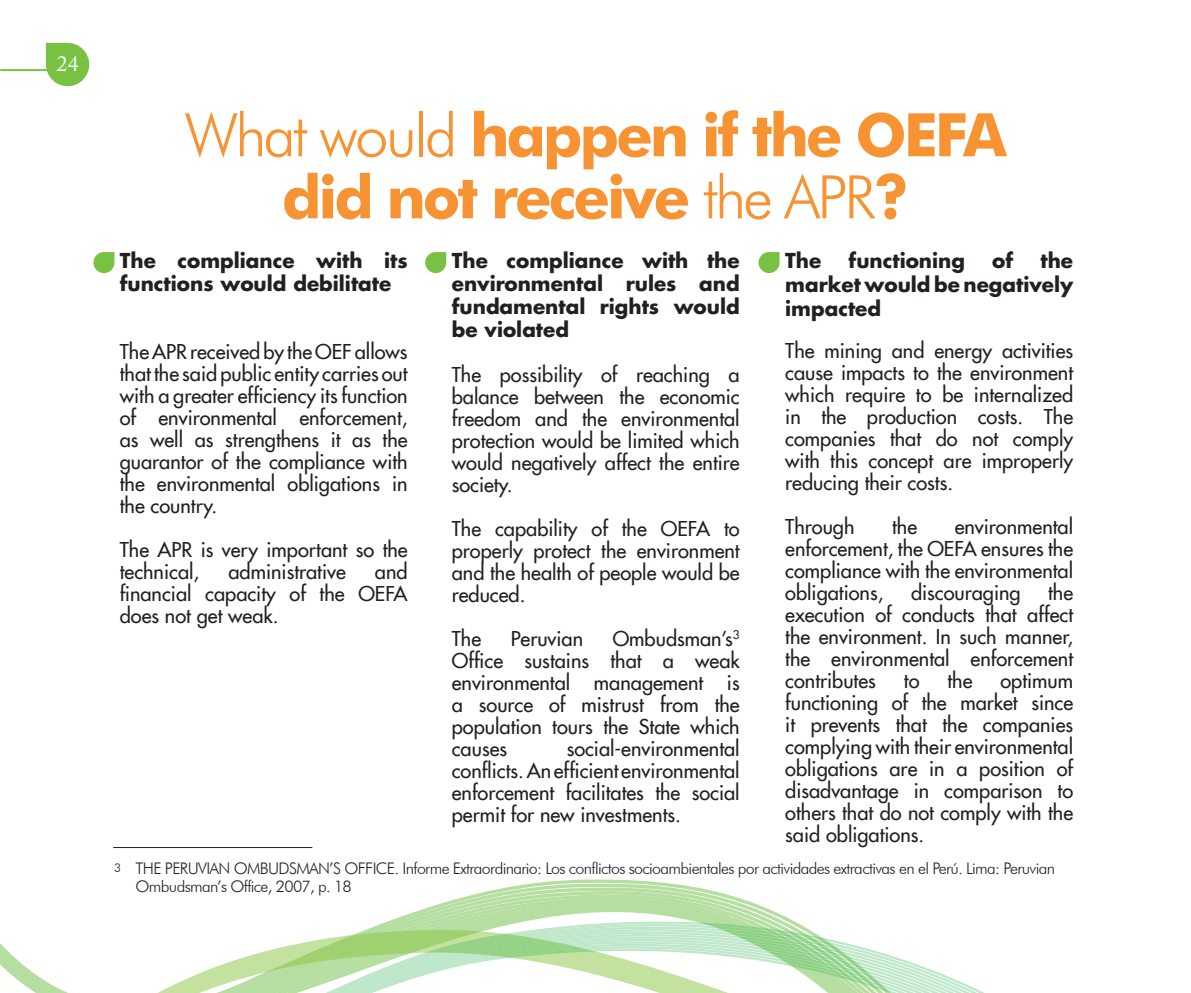
<style>
.page{position:relative;width:1191px;height:993px;background:#fff}
.page>*{position:absolute;margin:0;border:0;box-sizing:border-box;transform-origin:0 0}
.t1{font:700 60px/62px "Futura BT";letter-spacing:-.05em;color:#f79332;text-align:center}
.t2{font:22px "Adobe Caslon Pro";color:#fff}
.t3{font:500 20px/22px "Futura Std";color:#231f20;text-align:justify}
.t4{font:700 20px/23px "Futura Std";color:#231f20;text-align:justify}
.t5{font:300 16px/18px "Futura BT";letter-spacing:-.04em;color:#231f20}
.t6{font:300 12px "Futura BT";color:#231f20}
.s1{font-weight:300}
</style>
<div class="page">
<svg style="left:510px;top:883px;width:183px;height:4px"></svg>
<svg style="left:494px;top:887px;width:214px;height:3px"></svg>
<svg style="left:477px;top:890px;width:248px;height:4px"></svg>
<svg style="left:465px;top:894px;width:270px;height:3px"></svg>
<svg style="left:457px;top:897px;width:284px;height:2px"></svg>
<svg style="left:447px;top:899px;width:303px;height:3px"></svg>
<svg style="left:440px;top:902px;width:316px;height:2px"></svg>
<svg style="left:433px;top:904px;width:328px;height:2px"></svg>
<svg style="left:389px;top:908px;width:404px;height:13px"></svg>
<svg style="left:0;top:921px;width:982px;height:71px"></svg>
<svg style="left:46px;top:43px;width:43px;height:43px;background:#8eca60"></svg>
<hr style="left:0;top:69px;width:82px;height:2px;background:#79c142">
<div style="left:93px;top:252px;width:21px;height:21px;background:#79c142;border-radius:10px"></div>
<div style="left:425px;top:252px;width:21px;height:21px;background:#79c142;border-radius:10px"></div>
<hr style="left:113px;top:846px;width:199px;height:1px;background:#231f20">
<div style="left:758px;top:252px;width:21px;height:21px;background:#79c142;border-radius:10px"></div>
<p class="t2" style="left:57px;top:51px;width:23px">24</p>
<h1 class="t1" style="left:184px;top:103px;width:824px"><span class="s1">What would</span> happen if the OEFA did not receive <span class="s1">the APR</span>?</h1>
<p class="t4" style="left:120px;top:248px;width:289px">The compliance with its functions would debilitate</p>
<p class="t4" style="left:785px;top:248px;width:38px">The</p>
<p class="t4" style="left:848px;top:248px;width:118px">functioning</p>
<p class="t4" style="left:992px;top:248px;width:22px">of</p>
<p class="t4" style="left:452px;top:248px;width:289px">The compliance with the environmental rules and fundamental rights would be violated</p>
<p class="t3" style="left:452px;top:363px;width:289px">The possibility of reaching a balance between the economic freedom and the environmental protection would be limited which would negatively affect the entire society.</p>
<p class="t3" style="left:452px;top:517px;width:289px">The capability of the OEFA to properly protect the environment and the health of people would be reduced.</p>
<p class="t3" style="left:452px;top:627px;width:31px">The</p>
<p class="t3" style="left:511px;top:627px;width:74px">Peruvian</p>
<p class="t4" style="left:785px;top:248px;width:289px;line-height:24px;text-indent:255px">the market would be negatively impacted</p>
<p class="t3" style="left:785px;top:339px;width:289px">The mining and energy activities cause impacts to the environment which require to be internalized in the production costs. The companies that do not comply with this concept are improperly reducing their costs.</p>
<p class="t3" style="left:785px;top:515px;width:71px">Through</p>
<p class="t3" style="left:892px;top:515px;width:27px">the</p>
<p class="t3" style="left:120px;top:340px;width:289px">The APR received by the OEF allows that the said public entity carries out with a greater efficiency its function of environmental enforcement, as well as strengthens it as the guarantor of the compliance with the environmental obligations in the country.</p>
<p class="t3" style="left:120px;top:538px;width:289px">The APR is very important so the technical,</p>
<p class="t3" style="left:785px;top:515px;width:289px;text-indent:169px">environmental enforcement, the OEFA ensures the compliance with the environmental obligations,</p>
<p class="t3" style="left:120px;top:560px;width:289px;text-indent:255px">and financial capacity of the OEFA does not get weak.</p>
<p class="t3" style="left:228px;top:560px;width:119px">administrative</p>
<p class="t3" style="left:785px;top:581px;width:289px;text-indent:263px">the execution of conducts that affect the environment. In such manner, the environmental enforcement contributes</p>
<p class="t3" style="left:911px;top:581px;width:111px">discouraging</p>
<p class="t3" style="left:452px;top:627px;width:289px;text-indent:161px">Ombudsman’s<sup>3<br></sup>Office sustains that a weak environmental management is a source of mistrust from the population tours the State which causes</p>
<p class="t3" style="left:904px;top:669px;width:17px">to</p>
<p class="t3" style="left:947px;top:669px;width:27px">the</p>
<p class="t3" style="left:785px;top:669px;width:289px;text-indent:215px">optimum functioning of the market since it prevents that the companies complying with their environmental obligations are in a position of disadvantage in comparison to others that do not comply with the said obligations.</p>
<p class="t3" style="left:452px;top:737px;width:289px;text-indent:115px">social-environmental conflicts. An efficient environmental enforcement facilitates the social permit for new investments.</p>
<p class="t6" style="left:114px;top:859px;width:8px">3</p>
<p class="t5" style="left:136px;top:858px;width:921px">THE PERUVIAN OMBUDSMAN’S OFFICE. Informe Extraordinario: Los conflictos socioambientales por actividades extractivas en el Perú. Lima: Peruvian<br>Ombudsman’s Office, 2007, p. 18</p>
</div>
